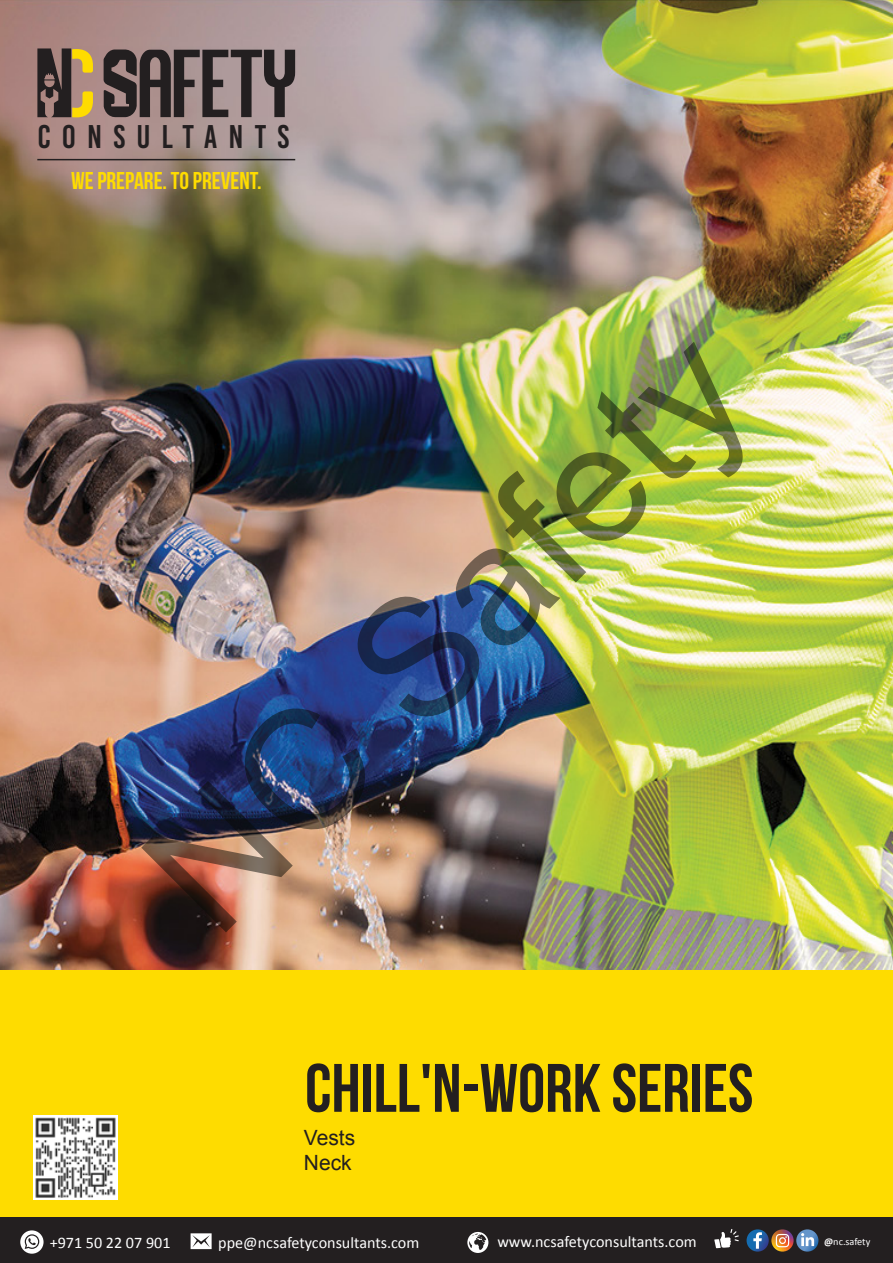
<style>
.page{position:relative;width:893px;height:1263px;background:#fff}
.page>*{position:absolute;margin:0;border:0;box-sizing:border-box;transform-origin:0 0}
.t1{font:167.4px "Arial";color:rgb(8 10 5/.5)}
.t2{font:68.4px "Bebas Neue";color:#231f20}
.t3{font:32.85px "Bebas Kai";letter-spacing:.34em;color:#231f20}
.t4{font:24.3px "Bebas Neue";color:#fedc00}
.t5{font:21px/25.3px "Arial";color:#231f20}
.t6{font:16.2px "Calibri";color:#fff}
.t7{font:10.2px "Calibri";letter-spacing:-.005em;color:#fff}
.s1{font-weight:700}
</style>
<div class="page">
<img style="left:0;top:0;width:893px;height:970px">
<div style="left:0;top:970px;width:893px;height:293px;background:#fedc00"></div>
<div style="left:0;top:1218px;width:893px;height:45px;background:#231f20"></div>
<svg style="left:191px;top:1233px;width:21px;height:16px"></svg>
<svg style="left:467px;top:1232px;width:21px;height:21px"></svg>
<svg style="left:20px;top:1230px;width:24px;height:24px"></svg>
<svg style="left:714px;top:1229px;width:25px;height:19px"></svg>
<svg style="left:747px;top:1229px;width:22px;height:22px"></svg>
<svg style="left:753px;top:1232px;width:9px;height:17px"></svg>
<svg style="left:771px;top:1229px;width:23px;height:22px"></svg>
<svg style="left:776px;top:1234px;width:13px;height:13px"></svg>
<svg style="left:796px;top:1229px;width:22px;height:22px"></svg>
<svg style="left:801px;top:1233px;width:13px;height:13px"></svg>
<img style="left:34px;top:1115px;width:83px;height:84px">
<svg style="left:104px;top:50px;width:191px;height:68px;background:#635757"></svg>
<svg style="left:37px;top:48px;width:56px;height:69px;background:#7c6641"></svg>
<hr style="left:37px;top:159px;width:258px;height:1px;background:#231f20">
<h3 class="t3" style="left:37px;top:119px;width:253px">CONSULTANTS</h3>
<h3 class="t4" style="left:71px;top:167px;width:192px">WE PREPARE. TO PREVENT.</h3>
<h1 class="t1" style="left:98px;top:822px;width:764px;rotate:-45deg">NC Safety</h1>
<h2 class="t2" style="left:305px;top:1051px;width:450px">CHILL'N-WORK SERIES</h2>
<p class="t5" style="left:304px;top:1125px;width:53px">Vests<br>Neck</p>
<p class="t6" style="left:50px;top:1231px;width:122px">+971 50 22 07 901</p>
<p class="t6" style="left:218px;top:1231px;width:203px">ppe@ncsafetyconsultants.com</p>
<p class="t6" style="left:497px;top:1230px;width:201px">www.ncsafetyconsultants.com</p>
<p class="t7" style="left:824px;top:1235px;width:48px"><span class="s1">@</span>nc.safety</p>
</div>
